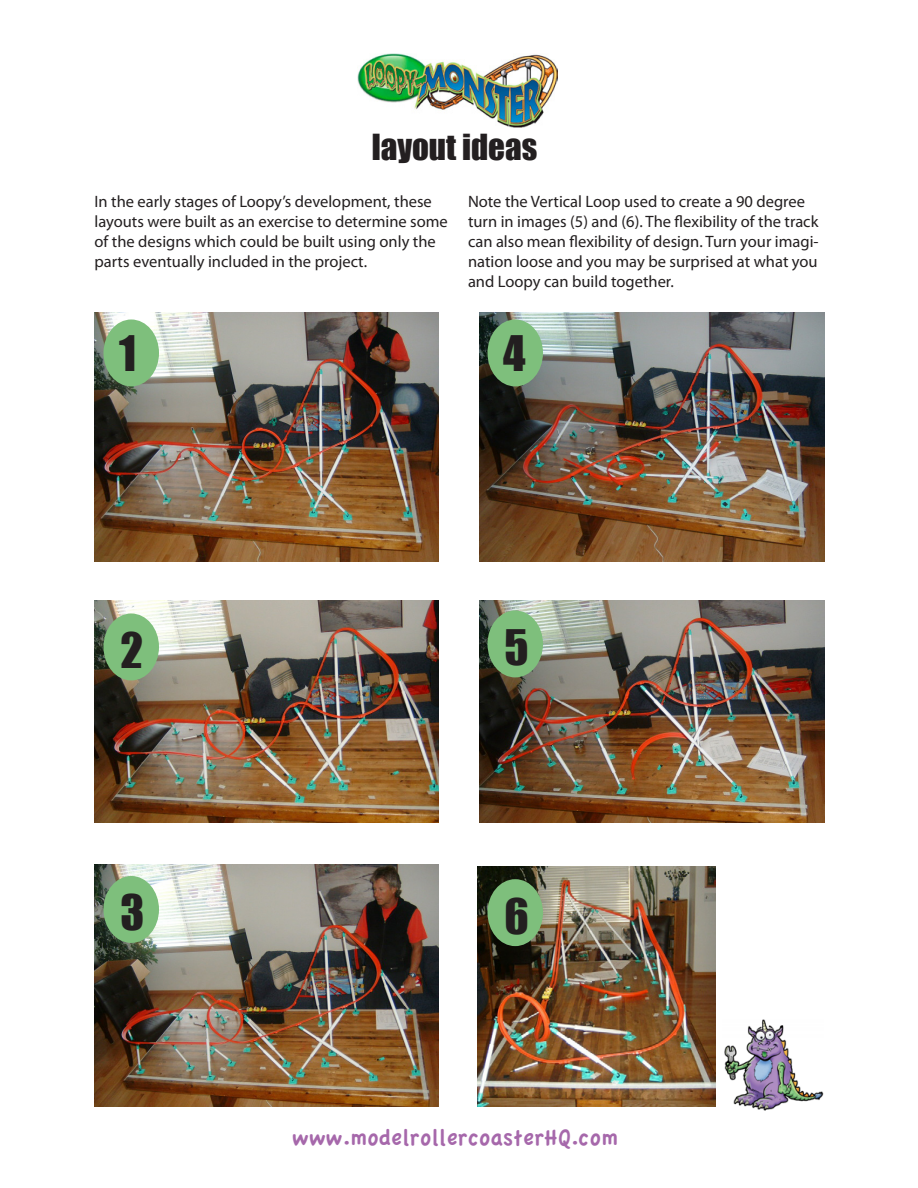
<style>
.page{position:relative;width:918px;height:1188px;background:#fff}
.page>*{position:absolute;margin:0;border:0;box-sizing:border-box;transform-origin:0 0}
.t1{font:45px "Impact";color:#231f20}
.t2{font:33px "Impact";color:#231f20}
.t3{font:24px "Apple Casual";color:#a668ab}
.t4{font:16.5px/19.8px "Myriad Pro";color:#231f20}
</style>
<div class="page">
<img style="left:357px;top:54px;width:201px;height:74px">
<img style="left:724px;top:1019px;width:100px;height:92px">
<img style="left:94px;top:312px;width:345px;height:249px">
<img style="left:94px;top:600px;width:345px;height:222px">
<img style="left:94px;top:864px;width:345px;height:243px">
<img style="left:479px;top:312px;width:345px;height:249px">
<img style="left:479px;top:601px;width:345px;height:221px">
<img style="left:477px;top:867px;width:239px;height:240px">
<div style="left:104px;top:320px;width:55px;height:66px;background:#7ebf7c;border-radius:50%"></div>
<div style="left:488px;top:320px;width:55px;height:66px;background:#7ebf7c;border-radius:50%"></div>
<div style="left:488px;top:610px;width:55px;height:67px;background:#7ebf7c;border-radius:50%"></div>
<div style="left:488px;top:879px;width:55px;height:67px;background:#7ebf7c;border-radius:50%"></div>
<div style="left:104px;top:614px;width:55px;height:66px;background:#7ebf7c;border-radius:50%"></div>
<div style="left:104px;top:876px;width:55px;height:67px;background:#7ebf7c;border-radius:50%"></div>
<p class="t2" style="left:372px;top:122px;width:167px">layout ideas</p>
<p class="t4" style="left:94px;top:192px;width:355px">In the early stages of Loopy’s development, these layouts were built as an exercise to determine some of the designs which could be built using only the parts eventually included in the project.</p>
<p class="t4" style="left:468px;top:192px;width:352px">Note the Vertical Loop used to create a 90 degree turn in images (5) and (6). The flexibility of the track can also mean flexibility of design. Turn your imagi&shy;nation loose and you may be surprised at what you and Loopy can build together.</p>
<p class="t1" style="left:119px;top:318px;width:19px">1</p>
<p class="t1" style="left:503px;top:318px;width:24px">4</p>
<p class="t1" style="left:120px;top:615px;width:24px">2</p>
<p class="t1" style="left:120px;top:878px;width:25px">3</p>
<p class="t1" style="left:504px;top:612px;width:26px">5</p>
<p class="t1" style="left:504px;top:881px;width:26px">6</p>
<p class="t3" style="left:292px;top:1124px;width:328px">www.modelrollercoasterHQ.com</p>
</div>
